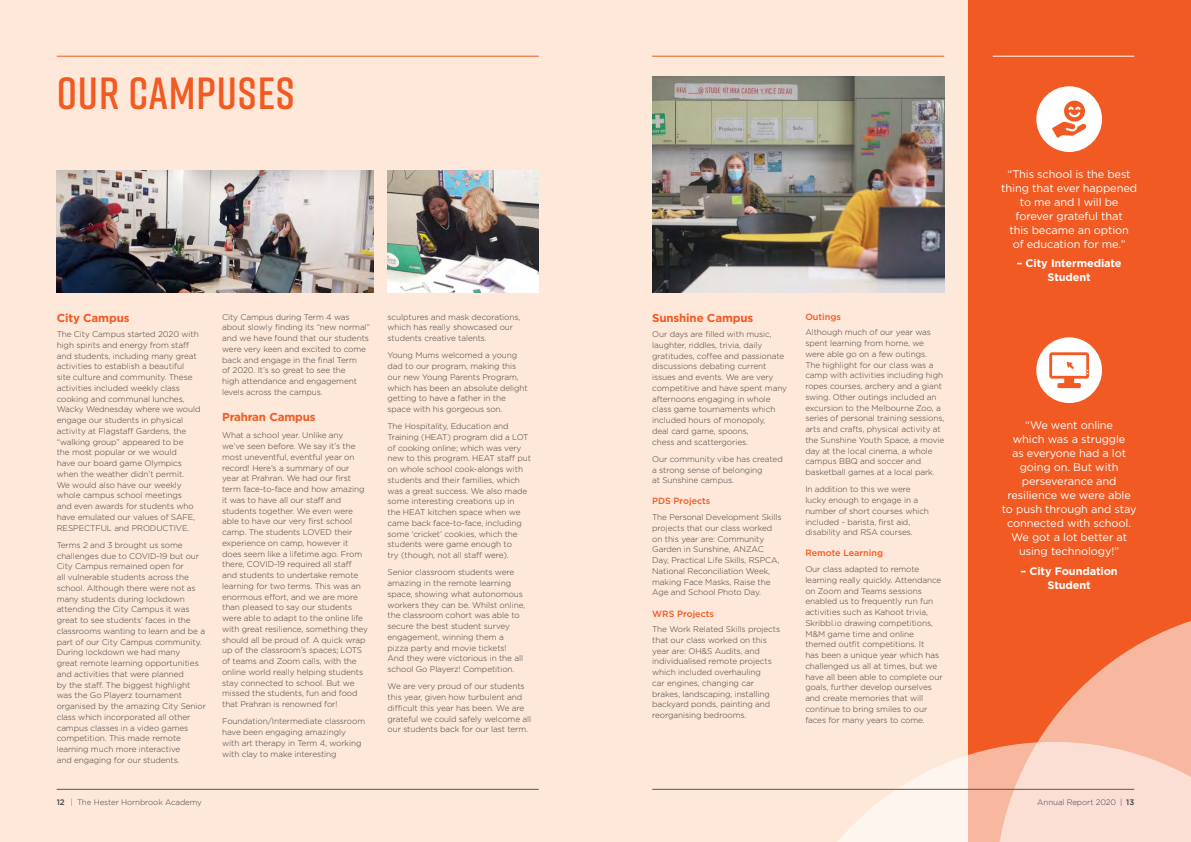
<style>
.page{position:relative;width:1191px;height:842px;background:#fee8d9}
.page>*{position:absolute;margin:0;border:0;box-sizing:border-box;transform-origin:0 0}
.Main_Heading{font:600 45px "Rift";letter-spacing:.02em;color:#f15a22}
.Body_Sub_Heading{font:700 11.5px "Gotham";letter-spacing:-.01em;color:#f15a22}
.Gotham_Body{font:700 11.5px "Gotham";letter-spacing:-.01em;color:#f15a22}
.t1{font:11px/14px "Gotham";letter-spacing:-.01em;color:#fff;text-align:center}
.t2{font:700 11px/14px "Gotham";letter-spacing:-.01em;color:#fff;text-align:center}
.Secondary_Body_Sub_H{font:500 9px "Gotham";color:#f15a22}
.Gotham_Body-2{font:300 8.2px/10.7px "Gotham";letter-spacing:-.01em;color:#414042}
.t3{font:300 8px "Gotham";letter-spacing:-.01em;color:#414042}
.s1{font-weight:500}
</style>
<div class="page">
<div style="left:969px;top:0;width:222px;height:842px;background:#f15a22"></div>
<hr style="left:652px;top:56px;width:292px;height:1px;background:#f15a22">
<hr style="left:992px;top:56px;width:142px;height:1px;background:#fff">
<img style="left:57px;top:170px;width:316px;height:122px">
<svg style="left:769px;top:742px;width:226px;height:100px"></svg>
<svg style="left:995px;top:621px;width:196px;height:221px"></svg>
<hr style="left:57px;top:56px;width:482px;height:1px;background:#f15a22">
<img style="left:387px;top:170px;width:152px;height:122px">
<img style="left:652px;top:77px;width:292px;height:215px">
<div style="left:1036px;top:86px;width:66px;height:66px;background:#fff;border-radius:50%"></div>
<svg style="left:1052px;top:101px;width:34px;height:37px"></svg>
<div style="left:1036px;top:337px;width:66px;height:66px;background:#fff;border-radius:50%"></div>
<svg style="left:1049px;top:352px;width:40px;height:36px"></svg>
<hr style="left:57px;top:789px;width:482px;height:1px;background:#58595b">
<hr style="left:652px;top:789px;width:482px;height:1px;background:#58595b">
<p class="Main_Heading" style="left:57px;top:61px;width:239px">OUR CAMPUSES</p>
<p class="Body_Sub_Heading" style="left:57px;top:310px;width:74px">City Campus</p>
<p class="Gotham_Body-2" style="left:57px;top:329px;width:145px">The City Campus started 2020 with high spirits and energy from staff and students, including many great activities to establish a beautiful<br>site culture and community. These activities included weekly class cooking and communal lunches,<br>Wacky Wednesday where we would engage our students in physical activity at Flagstaff Gardens, the “walking group” appeared to be<br>the most popular or we would<br>have our board game Olympics when the weather didn’t permit.<br>We would also have our weekly whole campus school meetings<br>and even awards for students who have emulated our values of SAFE,<br>RESPECTFUL and PRODUCTIVE.</p>
<p class="Gotham_Body-2" style="left:57px;top:539px;width:151px">Terms 2 and 3 brought us some challenges due to COVID-19 but our<br>City Campus remained open for<br>all vulnerable students across the school. Although there were not as many students during lockdown attending the City Campus it was great to see students’ faces in the classrooms wanting to learn and be a part of our City Campus community.<br>During lockdown we had many<br>great remote learning opportunities and activities that were planned<br>by the staff. The biggest highlight was the Go Playerz tournament organised by the amazing City Senior class which incorporated all other campus classes in a video games competition. This made remote learning much more interactive<br>and engaging for our students.</p>
<p class="Gotham_Body-2" style="left:222px;top:311px;width:149px">City Campus during Term 4 was about slowly finding its “new normal” and we have found that our students were very keen and excited to come back and engage in the final Term<br>of 2020. It’s so great to see the<br>high attendance and engagement levels across the campus.</p>
<p class="Gotham_Body" style="left:222px;top:409px;width:95px">Prahran Campus</p>
<p class="Gotham_Body-2" style="left:222px;top:430px;width:147px">What a school year. Unlike any<br>we’ve seen before. We say it’s the most uneventful, eventful year on record! Here’s a summary of our year at Prahran. We had our first term face-to-face and how amazing it was to have all our staff and students together. We even were able to have our very first school camp. The students LOVED their experience on camp, however it does seem like a lifetime ago. From there, COVID-19 required all staff and students to undertake remote learning for two terms. This was an enormous effort, and we are more than pleased to say our students were able to adapt to the online life with great resilience, something they should all be proud of. A quick wrap up of the classroom’s spaces; LOTS of teams and Zoom calls, with the online world really helping students stay connected to school. But we missed the students, fun and food that Prahran is renowned for!</p>
<p class="Gotham_Body-2" style="left:222px;top:716px;width:145px">Foundation/Intermediate classroom have been engaging amazingly with art therapy in Term 4, working with clay to make interesting</p>
<p class="Gotham_Body-2" style="left:387px;top:311px;width:134px">sculptures and mask decorations, which has really showcased our students creative talents.</p>
<p class="Gotham_Body-2" style="left:387px;top:350px;width:142px">Young Mums welcomed a young dad to our program, making this our new Young Parents Program, which has been an absolute delight getting to have a father in the space with his gorgeous son.</p>
<p class="Gotham_Body-2" style="left:387px;top:421px;width:145px">The Hospitality, Education and<br>Training (HEAT) program did a LOT of cooking online; which was very new to this program. HEAT staff put on whole school cook-alongs with students and their families, which was a great success. We also made some interesting creations up in<br>the HEAT kitchen space when we came back face-to-face, including some ‘cricket’ cookies, which the students were game enough to<br>try (though, not all staff were).</p>
<p class="Gotham_Body-2" style="left:387px;top:567px;width:139px">Senior classroom students were amazing in the remote learning space, showing what autonomous workers they can be. Whilst online, the classroom cohort was able to secure the best student survey engagement, winning them a pizza party and movie tickets!<br>And they were victorious in the all school Go Playerz! Competition.</p>
<p class="Gotham_Body-2" style="left:387px;top:681px;width:145px">We are very proud of our students this year, given how turbulent and difficult this year has been. We are grateful we could safely welcome all our students back for our last term.</p>
<p class="Body_Sub_Heading" style="left:652px;top:310px;width:103px">Sunshine Campus</p>
<p class="Gotham_Body-2" style="left:652px;top:329px;width:136px">Our days are filled with music, laughter, riddles, trivia, daily gratitudes, coffee and passionate discussions debating current issues and events. We are very competitive and have spent many afternoons engaging in whole class game tournaments which included hours of monopoly,<br>deal card game, spoons,<br>chess and scattergories.</p>
<p class="Gotham_Body-2" style="left:652px;top:453px;width:132px">Our community vibe has created a strong sense of belonging<br>at Sunshine campus.</p>
<p class="Secondary_Body_Sub_H" style="left:652px;top:495px;width:60px">PDS Projects</p>
<p class="Gotham_Body-2" style="left:652px;top:512px;width:131px">The Personal Development Skills projects that our class worked on this year are: Community<br>Garden in Sunshine, ANZAC<br>Day, Practical Life Skills, RSPCA,<br>National Reconciliation Week, making Face Masks, Raise the<br>Age and School Photo Day.</p>
<p class="Secondary_Body_Sub_H" style="left:652px;top:607px;width:63px">WRS Projects</p>
<p class="Gotham_Body-2" style="left:652px;top:624px;width:130px">The Work Related Skills projects that our class worked on this year are: OH&amp;S Audits, and individualised remote projects which included overhauling<br>car engines, changing car brakes, landscaping, installing backyard ponds, painting and reorganising bedrooms.</p>
<p class="Secondary_Body_Sub_H" style="left:805px;top:311px;width:37px">Outings</p>
<p class="Gotham_Body-2" style="left:805px;top:327px;width:140px">Although much of our year was spent learning from home, we were able go on a few outings.<br>The highlight for our class was a camp with activities including high ropes courses, archery and a giant swing. Other outings included an excursion to the Melbourne Zoo, a series of personal training sessions, arts and crafts, physical activity at the Sunshine Youth Space, a movie day at the local cinema, a whole campus BBQ and soccer and basketball games at a local park.</p>
<p class="Gotham_Body-2" style="left:805px;top:484px;width:125px">In addition to this we were lucky enough to engage in a number of short courses which included - barista, first aid, disability and RSA courses.</p>
<p class="Secondary_Body_Sub_H" style="left:805px;top:547px;width:79px">Remote Learning</p>
<p class="Gotham_Body-2" style="left:805px;top:564px;width:139px">Our class adapted to remote learning really quickly. Attendance on Zoom and Teams sessions enabled us to frequently run fun activities such as Kahoot trivia,<br>Skribbl.io drawing competitions,<br>M&amp;M game time and online themed outfit competitions. It<br>has been a unique year which has challenged us all at times, but we have all been able to complete our goals, further develop ourselves and create memories that will continue to bring smiles to our faces for many years to come.</p>
<p class="t1" style="left:1001px;top:166px;width:137px">“This school is the best thing that ever happened to me and I will be forever grateful that<br>this became an option<br>of education for me.”</p>
<p class="t2" style="left:1016px;top:256px;width:106px">– City Intermediate<br>Student</p>
<p class="t1" style="left:1001px;top:418px;width:136px">“We went online<br>which was a struggle<br>as everyone had a lot going on. But with perseverance and resilience we were able to push through and stay connected with school.<br>We got a lot better at using technology!”</p>
<p class="t2" style="left:1020px;top:564px;width:99px">– City Foundation<br>Student</p>
<p class="t3" style="left:57px;top:797px;width:147px"><span class="s1">12</span> | The Hester Hornbrook Academy</p>
<p class="t3" style="left:1037px;top:797px;width:98px">Annual Report 2020 | <span class="s1">13</span></p>
</div>
